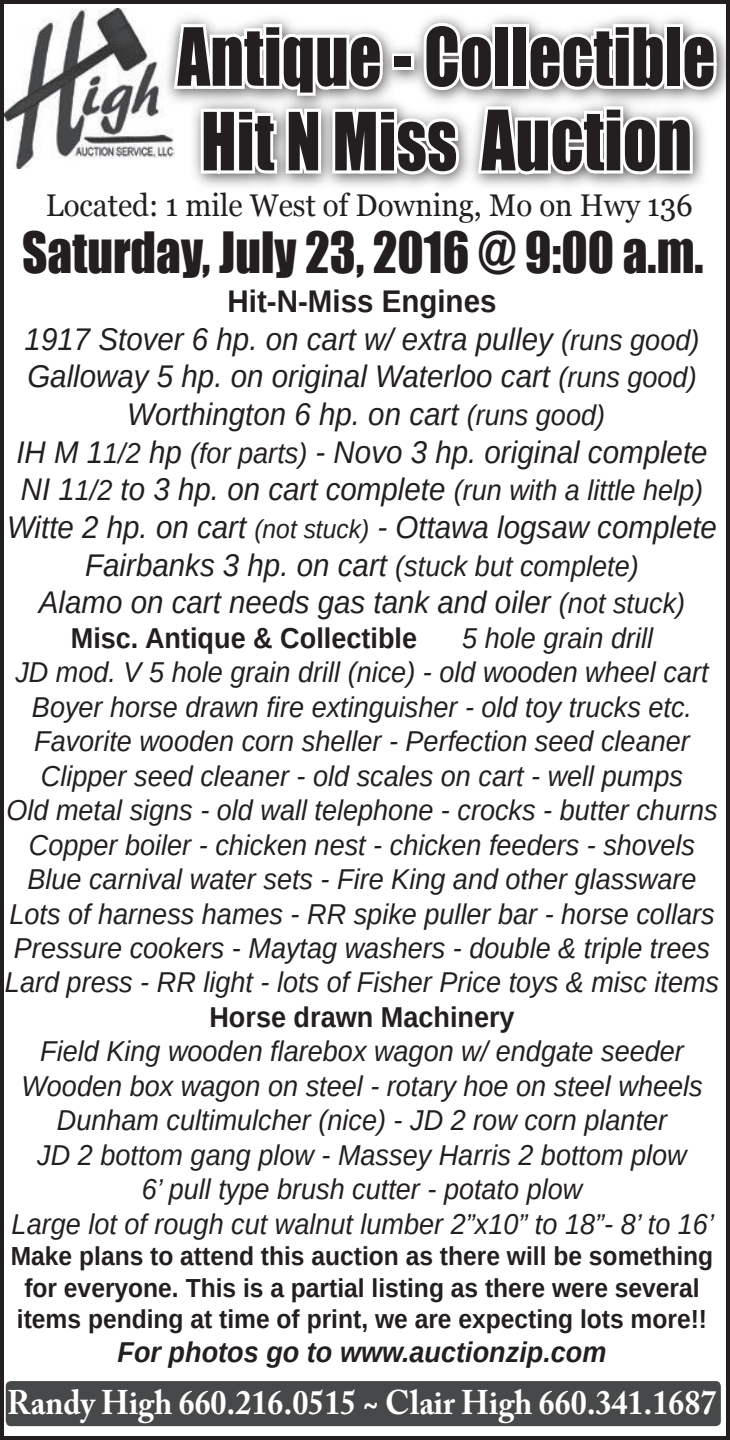
<style>
.page{position:relative;width:730px;height:1440px;background:#fff}
.page>*{position:absolute;margin:0;border:0;box-sizing:border-box;transform-origin:0 0}
.t1{font:74px/84.8px "Impact";letter-spacing:.005em;color:#231f20;text-align:center;scale:.86 1}
.t2{font:52.4px "Impact";color:#231f20;scale:.94 1}
.t3{font:700 34px "Adobe Caslon Pro";color:#fff;scale:.94 1}
.t4{font:italic 31.2px/37.6px "Liberation Sans";color:#231f20;text-align:center;scale:.94 1}
.t5{font:31.2px "Georgia";color:#231f20;scale:.94 1}
.t6{font:italic 28.8px "Liberation Sans";color:#231f20;scale:.94 1}
.t7{font:700 28.8px "Liberation Sans";color:#231f20;scale:.94 1}
.t8{font:italic 700 28.8px "Liberation Sans";color:#231f20;scale:.94 1}
.t9{font:700 26px/31.2px "Liberation Sans";color:#231f20;scale:.94 1}
.s1{font-size:76.8px}
.s2{font-weight:700;font-style:normal}
.s3{font-size:28.8px}
.s4{font-size:26px}
</style>
<div class="page">
<div style="left:6px;top:1381px;width:714px;height:45px;background:#474849;border-radius:5px"></div>
<img style="left:5px;top:9px;width:154px;height:160px">
<div style="left:159px;top:9px;width:570px;height:183px;background:#231f20;opacity:.75"></div>
<svg style="left:170px;top:9px;width:549px;height:180px"></svg>
<div style="left:0;top:0;width:729px;height:1440px;border:4px solid #231f20"></div>
<p class="t1" style="left:177px;top:12px;width:626px">Antique - Collectible<br>Hit N Miss <span class="s1">Auction</span></p>
<p class="t5" style="left:46px;top:186px;width:689px">Located: 1 mile West of Downing, Mo on Hwy 136</p>
<p class="t2" style="left:22px;top:211px;width:726px">Saturday, July 23, 2016 @ 9:00 a.m.</p>
<p class="t4" style="left:7px;top:282px;width:756px"><span class="s2">Hit-N-Miss Engines<br></span>1917 Stover 6 hp. on cart w/ extra pulley <span class="s3">(runs good)<br></span>Galloway 5 hp. on original Waterloo cart <span class="s3">(runs good)<br></span>Worthington 6 hp. on cart <span class="s3">(runs good)<br></span>IH M 1<span class="s3">1/2</span> hp <span class="s3">(for parts)</span> - Novo 3 hp. original complete NI 1<span class="s3">1/2</span> to 3 hp. on cart complete <span class="s3">(run with a little help)<br></span>Witte 2 hp. on cart <span class="s4">(not stuck)</span> - Ottawa logsaw complete Fairbanks 3 hp. on cart <span class="s3">(stuck but complete)<br></span>Alamo on cart needs gas tank and oiler <span class="s3">(not stuck)</span></p>
<p class="t7" style="left:71px;top:618px;width:369px">Misc. Antique &amp; Collectible</p>
<p class="t6" style="left:462px;top:618px;width:204px">5 hole grain drill</p>
<p class="t6" style="left:15px;top:653px;width:738px">JD mod. V 5 hole grain drill (nice) - old wooden wheel cart</p>
<p class="t6" style="left:32px;top:687px;width:703px">Boyer horse drawn fire extinguisher - old toy trucks etc.</p>
<p class="t6" style="left:34px;top:722px;width:698px">Favorite wooden corn sheller - Perfection seed cleaner</p>
<p class="t6" style="left:41px;top:756px;width:684px">Clipper seed cleaner - old scales on cart - well pumps</p>
<p class="t6" style="left:6px;top:791px;width:757px">Old metal signs - old wall telephone - crocks - butter churns</p>
<p class="t6" style="left:29px;top:825px;width:709px">Copper boiler - chicken nest - chicken feeders - shovels</p>
<p class="t6" style="left:27px;top:860px;width:712px">Blue carnival water sets - Fire King and other glassware</p>
<p class="t6" style="left:9px;top:894px;width:751px">Lots of harness hames - RR spike puller bar - horse collars</p>
<p class="t6" style="left:14px;top:929px;width:741px">Pressure cookers - Maytag washers - double &amp; triple trees</p>
<p class="t6" style="left:5px;top:963px;width:760px">Lard press - RR light - lots of Fisher Price toys &amp; misc items</p>
<p class="t7" style="left:209px;top:997px;width:326px">Horse drawn Machinery</p>
<p class="t6" style="left:40px;top:1032px;width:685px">Field King wooden flarebox wagon w/ endgate seeder</p>
<p class="t6" style="left:21px;top:1067px;width:725px">Wooden box wagon on steel - rotary hoe on steel wheels</p>
<p class="t6" style="left:57px;top:1101px;width:650px">Dunham cultimulcher (nice) - JD 2 row corn planter</p>
<p class="t6" style="left:37px;top:1136px;width:692px">JD 2 bottom gang plow - Massey Harris 2 bottom plow</p>
<p class="t6" style="left:142px;top:1170px;width:470px">6’ pull type brush cutter - potato plow</p>
<p class="t6" style="left:12px;top:1205px;width:748px">Large lot of rough cut walnut lumber 2”x10” to 18”- 8’ to 16’</p>
<p class="t9" style="left:11px;top:1241px;width:748px">Make plans to attend this auction as there will be something for everyone. This is a partial listing as there were several items pending at time of print, we are expecting lots more!!</p>
<p class="t8" style="left:117px;top:1333px;width:521px">For photos go to www.auctionzip.com</p>
<p class="t3" style="left:7px;top:1382px;width:755px">Randy High 660.216.0515 ~ Clair High 660.341.1687</p>
</div>
